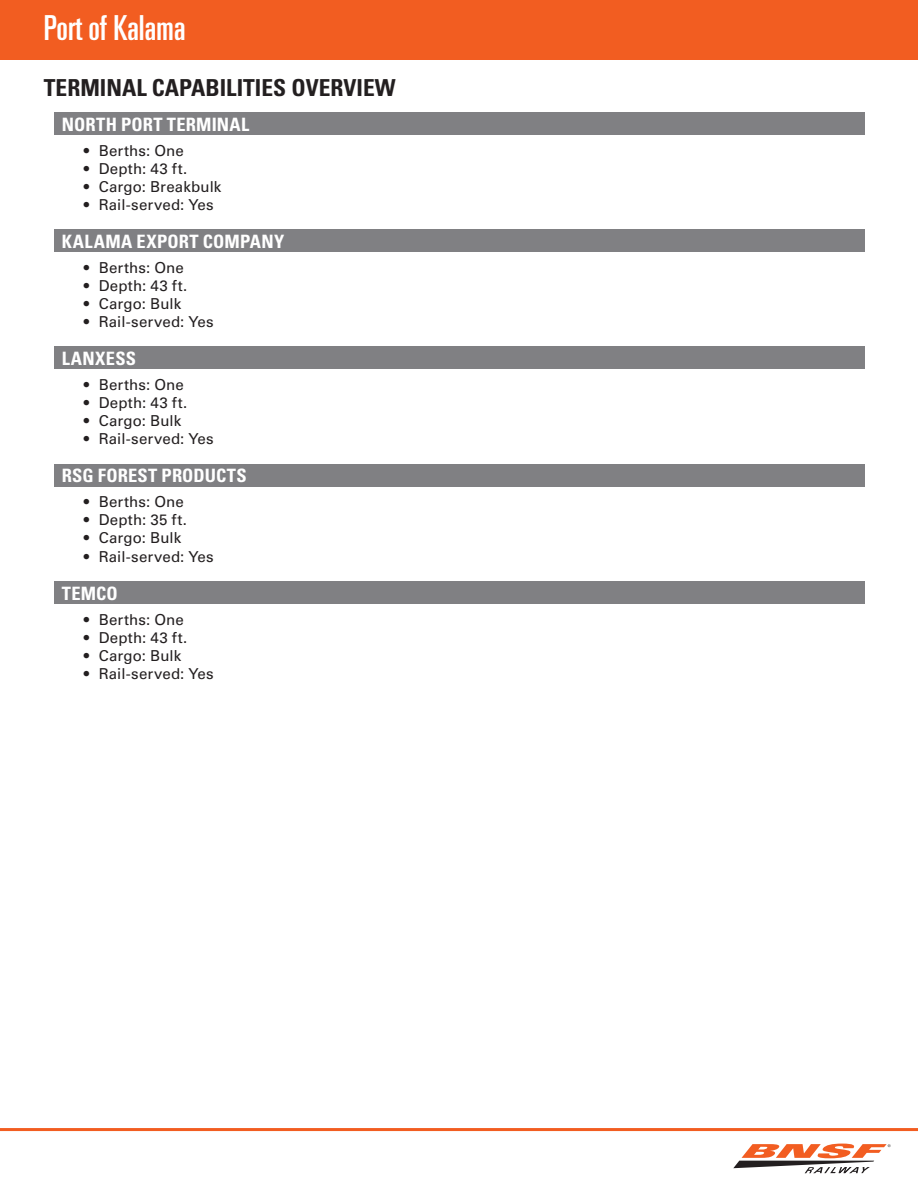
<style>
.page{position:relative;width:918px;height:1188px;background:#fff}
.page>*{position:absolute;margin:0;border:0;box-sizing:border-box;transform-origin:0 0}
.t1{font:ultra-condensed 34.5px "Univers LT Std";color:#fff}
.t2{font:700 condensed 23.4px "Univers LT Std";color:#231f20}
.t3{font:700 condensed 18.45px "Univers LT Std";letter-spacing:.015em;color:#fff}
.t4{font:15px "Univers LT Std";letter-spacing:.01em;color:#231f20}
</style>
<div class="page">
<div style="left:0;top:0;width:918px;height:59px;background:#f25d21"></div>
<svg style="left:733px;top:1144px;width:158px;height:29px"></svg>
<hr style="left:0;top:1128px;width:918px;height:3px;background:#f25d21">
<div style="left:54px;top:112px;width:811px;height:23px;background:#808083"></div>
<div style="left:54px;top:229px;width:811px;height:23px;background:#808083"></div>
<div style="left:54px;top:347px;width:811px;height:22px;background:#808083"></div>
<div style="left:54px;top:464px;width:811px;height:23px;background:#808083"></div>
<div style="left:54px;top:581px;width:811px;height:23px;background:#808083"></div>
<p class="t1" style="left:44px;top:8px;width:143px">Port of Kalama</p>
<p class="t2" style="left:44px;top:74px;width:353px">TERMINAL CAPABILITIES OVERVIEW</p>
<p class="t3" style="left:62px;top:113px;width:189px">NORTH PORT TERMINAL</p>
<p class="t4" style="left:84px;top:142px;width:102px">• Berths: One</p>
<p class="t4" style="left:84px;top:160px;width:105px">• Depth: 43 ft.</p>
<p class="t4" style="left:84px;top:178px;width:139px">• Cargo: Breakbulk</p>
<p class="t4" style="left:84px;top:196px;width:131px">• Rail-served: Yes</p>
<p class="t3" style="left:62px;top:230px;width:224px">KALAMA EXPORT COMPANY</p>
<p class="t4" style="left:84px;top:259px;width:102px">• Berths: One</p>
<p class="t4" style="left:84px;top:277px;width:105px">• Depth: 43 ft.</p>
<p class="t4" style="left:84px;top:295px;width:99px">• Cargo: Bulk</p>
<p class="t4" style="left:84px;top:313px;width:131px">• Rail-served: Yes</p>
<p class="t3" style="left:62px;top:347px;width:76px">LANXESS</p>
<p class="t4" style="left:84px;top:376px;width:102px">• Berths: One</p>
<p class="t4" style="left:84px;top:394px;width:105px">• Depth: 43 ft.</p>
<p class="t4" style="left:84px;top:412px;width:99px">• Cargo: Bulk</p>
<p class="t4" style="left:84px;top:430px;width:131px">• Rail-served: Yes</p>
<p class="t3" style="left:62px;top:465px;width:186px">RSG FOREST PRODUCTS</p>
<p class="t4" style="left:84px;top:493px;width:102px">• Berths: One</p>
<p class="t4" style="left:84px;top:511px;width:105px">• Depth: 35 ft.</p>
<p class="t4" style="left:84px;top:529px;width:99px">• Cargo: Bulk</p>
<p class="t4" style="left:84px;top:547px;width:131px">• Rail-served: Yes</p>
<p class="t3" style="left:62px;top:582px;width:58px">TEMCO</p>
<p class="t4" style="left:84px;top:610px;width:102px">• Berths: One</p>
<p class="t4" style="left:84px;top:628px;width:105px">• Depth: 43 ft.</p>
<p class="t4" style="left:84px;top:646px;width:99px">• Cargo: Bulk</p>
<p class="t4" style="left:84px;top:665px;width:131px">• Rail-served: Yes</p>
</div>
